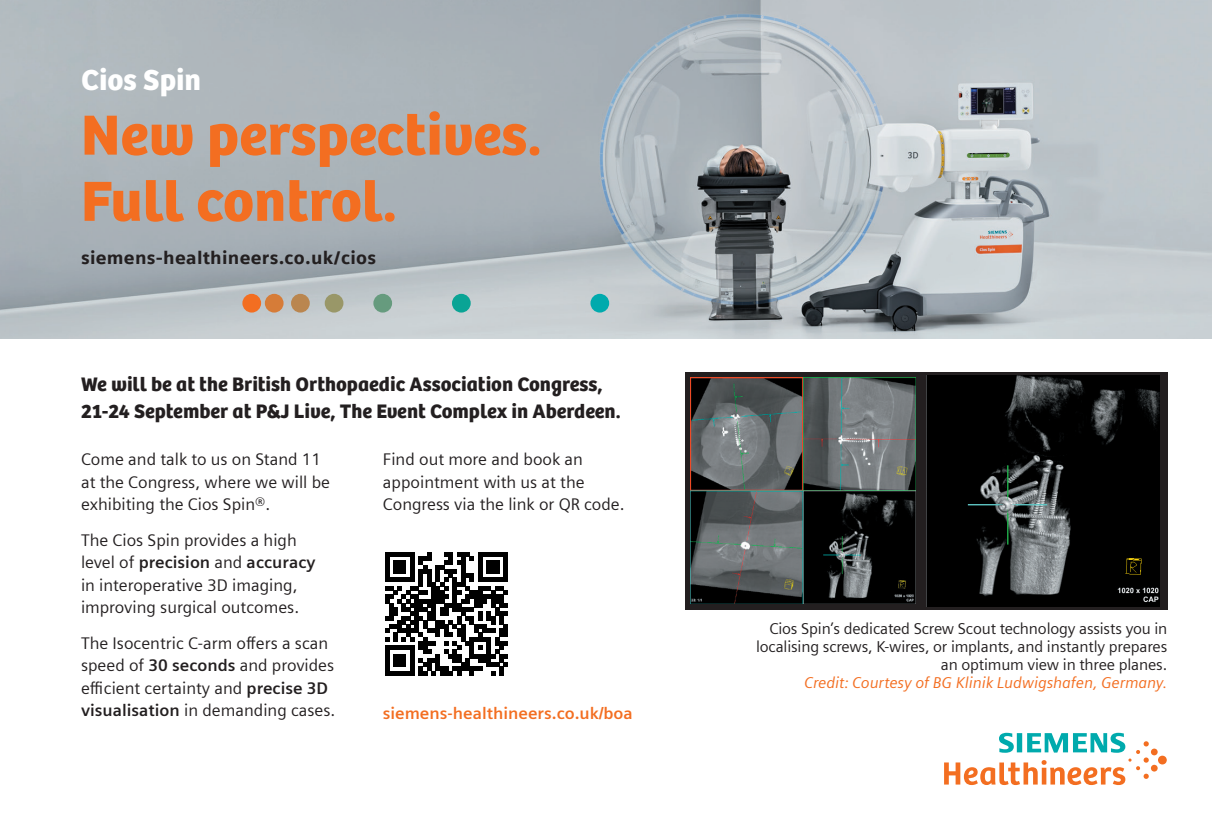
<style>
.page{position:relative;width:1212px;height:830px;background:#fff}
.page>*{position:absolute;margin:0;border:0;box-sizing:border-box;transform-origin:0 0}
.t1{font:58.5px/66.1px "SH Bree Headline Regular";color:#f36e21}
.t2{font:30.15px "SH Bree Headline Regular";color:#fff}
.t3{font:20.25px/27px "SH Bree Headline Regular";color:#231f20}
.t4{font:900 18px "Siemens Sans";letter-spacing:.015em;color:#231f20}
.t5{font:16.88px/22.5px "Siemens Sans";color:#231f20}
.t6{font:700 16.88px "Siemens Sans";color:#f36e21}
.t7{font:15.75px/18px "Siemens Sans";letter-spacing:-.01em;color:#231f20;text-align:right}
.t8{font:italic 15.75px "Siemens Sans";letter-spacing:-.01em;color:#f36e21}
.s1{font-weight:700}
</style>
<div class="page">
<div style="left:685px;top:372px;width:482px;height:237px;background:#231f20"></div>
<img style="left:0;top:0;width:1212px;height:338px">
<div style="left:242px;top:294px;width:19px;height:18px;background:#f36e21;border-radius:50%"></div>
<div style="left:265px;top:294px;width:19px;height:18px;background:#d67c38;border-radius:50%"></div>
<div style="left:291px;top:294px;width:19px;height:18px;background:#ba864f;border-radius:50%"></div>
<div style="left:325px;top:294px;width:18px;height:18px;background:#999768;border-radius:50%"></div>
<div style="left:373px;top:294px;width:19px;height:18px;background:#669b7e;border-radius:50%"></div>
<div style="left:452px;top:294px;width:19px;height:18px;background:#0aa495;border-radius:50%"></div>
<div style="left:590px;top:294px;width:19px;height:18px;background:#00aaad;border-radius:50%"></div>
<svg style="left:385px;top:552px;width:123px;height:123px"></svg>
<svg style="left:944px;top:732px;width:223px;height:52px"></svg>
<img style="left:690px;top:378px;width:226px;height:225px">
<img style="left:927px;top:375px;width:232px;height:231px">
<h2 class="t2" style="left:81px;top:56px;width:122px">Cios Spin</h2>
<h1 class="t1" style="left:81px;top:100px;width:462px">New perspectives.<br>Full control.</h1>
<p class="t4" style="left:81px;top:243px;width:297px">siemens-healthineers.co.uk/cios</p>
<p class="t3" style="left:81px;top:370px;width:541px">We will be at the British Orthopaedic Association Congress,<br>21-24 September at P&amp;J Live, The Event Complex in Aberdeen.</p>
<p class="t5" style="left:81px;top:447px;width:250px">Come and talk to us on Stand 11 at the Congress, where we will be exhibiting the Cios Spin®.</p>
<p class="t5" style="left:81px;top:527px;width:236px">The Cios Spin provides a high level of <span class="s1">precision</span> and <span class="s1">accuracy </span>in interoperative 3D imaging, improving surgical outcomes.</p>
<p class="t5" style="left:81px;top:630px;width:256px">The Isocentric C-arm offers a scan speed of <span class="s1">30 seconds</span> and provides efficient certainty and <span class="s1">precise 3D visualisation</span> in demanding cases.</p>
<p class="t5" style="left:383px;top:447px;width:243px">Find out more and book an appointment with us at the<br>Congress via the link or QR code.</p>
<p class="t6" style="left:383px;top:699px;width:252px">siemens-healthineers.co.uk/boa</p>
<p class="t7" style="left:756px;top:618px;width:413px">Cios Spin’s dedicated Screw Scout technology assists you in localising screws, K-wires, or implants, and instantly prepares an optimum view in three planes.</p>
<p class="t8" style="left:804px;top:670px;width:364px">Credit: Courtesy of BG Klinik Ludwigshafen, Germany.</p>
</div>
